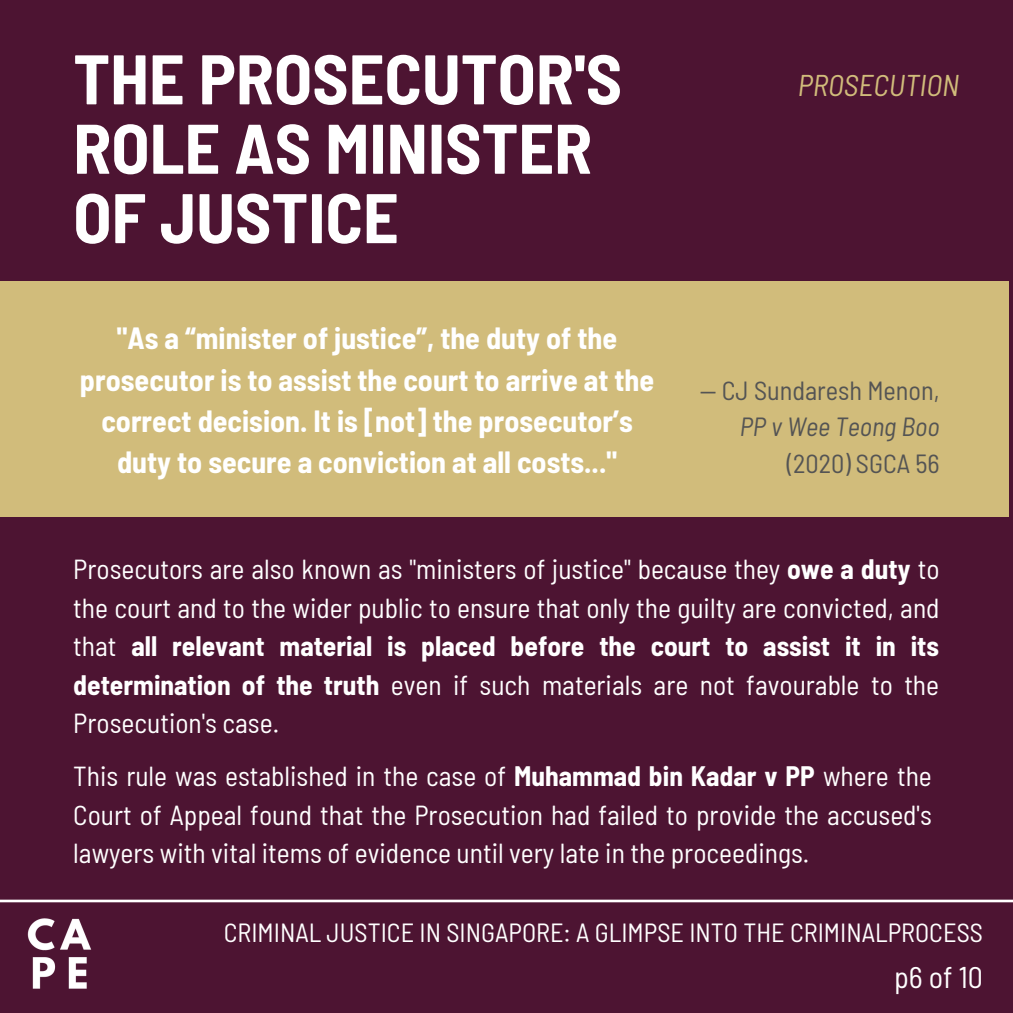
<style>
.page{position:relative;width:1013px;height:1013px;background:#fff}
.page>*{position:absolute;margin:0;border:0;box-sizing:border-box;transform-origin:0 0}
.t1{font:700 semi-condensed 70px/69.4px "Barlow";color:#fff}
.t2{font:700 semi-condensed 30px/41.2px "Barlow";color:#fff;text-align:center}
.t3{font:italic semi-condensed 30px "Barlow";color:#d1bc7b}
.t4{font:semi-condensed 30px "Barlow";color:#fff}
.t5{font:semi-condensed 27.5px/38.5px "Barlow";color:#fff;text-align:justify}
.t6{font:semi-condensed 26.25px "Barlow";color:#fff}
.t7{font:semi-condensed 26.25px "Barlow";color:#545454}
.t8{font:italic semi-condensed 26.25px "Barlow";color:#545454}
.s1{font-weight:700}
</style>
<div class="page">
<div style="left:0;top:0;width:1012px;height:1012px;background:#4d1432"></div>
<div style="left:0;top:281px;width:1009px;height:236px;background:#d1bc7b"></div>
<img style="left:27px;top:918px;width:65px;height:71px">
<svg style="left:0;top:899px;width:1012px;height:3px;background:#d8cbd2"></svg>
<h1 class="t1" style="left:73px;top:42px;width:550px">THE PROSECUTOR'S<br>ROLE AS MINISTER<br>OF JUSTICE</h1>
<p class="t2" style="left:80px;top:317px;width:576px">"As a “minister of justice”, the duty of the prosecutor is to assist the court to arrive at the correct decision. It is [not] the prosecutor’s duty to secure a conviction at all costs..."</p>
<p class="t3" style="left:797px;top:66px;width:163px">PROSECUTION</p>
<p class="t7" style="left:699px;top:373px;width:241px">— CJ Sundaresh Menon,</p>
<p class="t8" style="left:739px;top:410px;width:201px">PP v Wee Teong Boo</p>
<p class="t7" style="left:787px;top:446px;width:154px">(2020) SGCA 56</p>
<p class="t5" style="left:73px;top:549px;width:867px">Prosecutors are also known as "ministers of justice" because they <span class="s1">owe a duty</span> to the court and to the wider public to ensure that only the guilty are convicted, and that <span class="s1">all relevant material is placed before the court to assist it in its determination of the truth</span> even if such materials are not favourable to the Prosecution's case.</p>
<p class="t5" style="left:73px;top:756px;width:860px">This rule was established in the case of <span class="s1">Muhammad bin Kadar v PP</span> where the Court of Appeal found that the Prosecution had failed to provide the accused's lawyers with vital items of evidence until very late in the proceedings.</p>
<p class="t6" style="left:224px;top:915px;width:760px">CRIMINAL JUSTICE IN SINGAPORE: A GLIMPSE INTO THE CRIMINALPROCESS</p>
<p class="t4" style="left:894px;top:957px;width:90px">p6 of 10</p>
</div>
